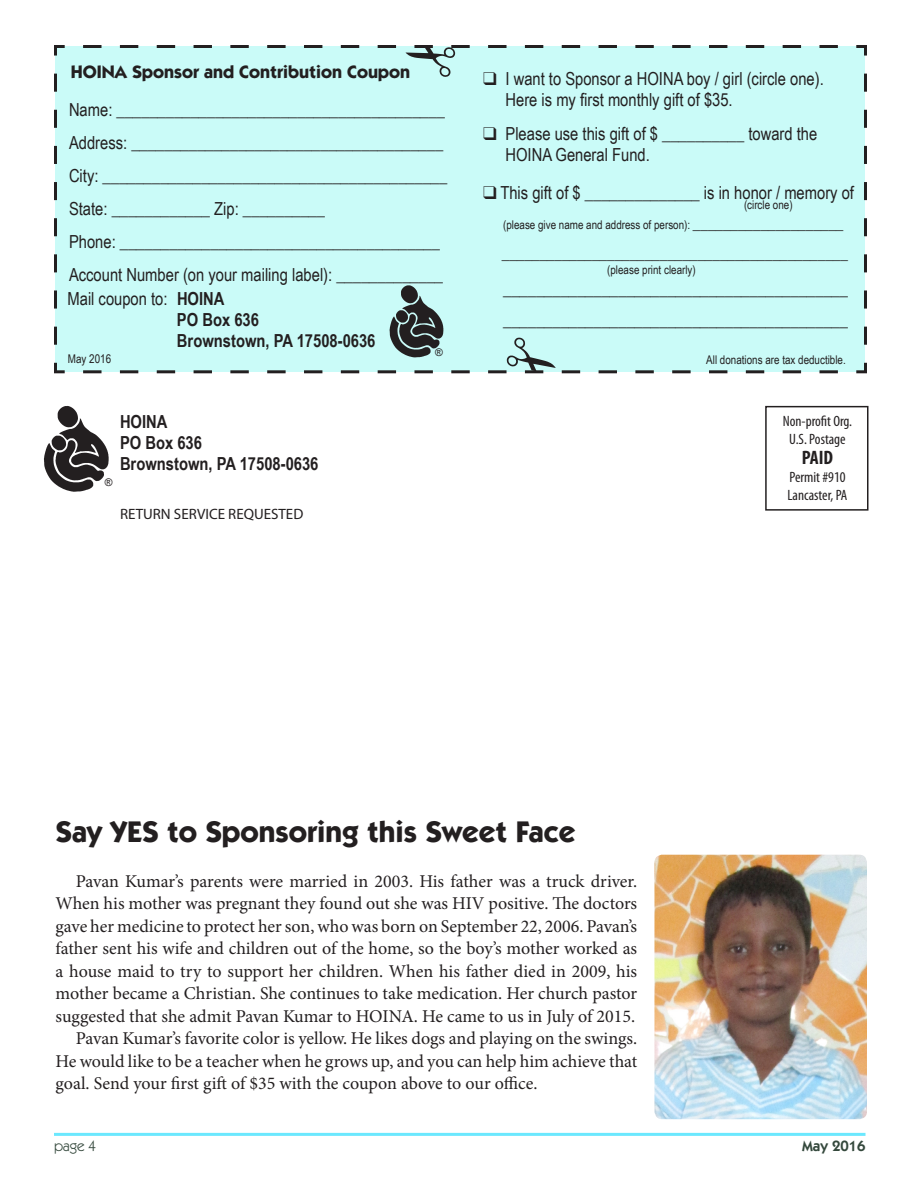
<style>
.page{position:relative;width:918px;height:1188px;background:#fff}
.page>*{position:absolute;margin:0;border:0;box-sizing:border-box;transform-origin:0 0}
.t1{font:700 30px "Itc Kabel";color:#231f20}
.t2{font:700 condensed 19.5px "Myriad Pro";color:#231f20}
.t3{font:18px/22.5px "Minion Pro";letter-spacing:-.005em;color:#231f20;text-align:justify}
.t4{font:18px/21px "Arial Narrow";color:#231f20}
.t5{font:700 18px "Arial Narrow";color:#231f20}
.t6{font:700 18px "Itc Kabel";color:#231f20}
.t7{font:16.5px "Arial Narrow";color:#231f20}
.t8{font:condensed 15px "Myriad Pro";color:#231f20}
.t9{font:15px "Myriad Pro";color:#231f20}
.t10{font:600 15px "Itc Kabel";color:#34483c}
.t11{font:15px "Itc Kabel";color:#34483c}
.t12{font:12px "Arial Narrow";color:#231f20}
.t13{font:10.5px "Arial";color:#231f20}
.s1{font-weight:700}
.s2{font-size:16.5px}
</style>
<div class="page">
<img style="left:44px;top:406px;width:65px;height:86px">
<hr style="left:54px;top:1133px;width:812px;height:3px;background:#6be8fe">
<div style="left:54px;top:45px;width:813px;height:329px;background:#cafbf8"></div>
<img style="left:384px;top:283px;width:62px;height:52px">
<div style="left:765px;top:406px;width:103px;height:105px;border:2px solid #231f20"></div>
<img style="left:654px;top:855px;width:213px;height:264px">
<div style="left:74px;top:45px;width:764px;height:33px;background:#cafbf8"></div>
<svg style="left:83px;top:335px;width:764px;height:39px;background:#c1ecea"></svg>
<p class="t6" style="left:71px;top:60px;width:341px">HOINA Sponsor and Contribution Coupon</p>
<p class="t4" style="left:69px;top:98px;width:377px">Name: ________________________________________</p>
<p class="t4" style="left:69px;top:131px;width:376px">Address: ______________________________________</p>
<p class="t4" style="left:69px;top:164px;width:380px">City: __________________________________________</p>
<p class="t4" style="left:69px;top:197px;width:258px">State: ____________ Zip: __________</p>
<p class="t4" style="left:69px;top:230px;width:372px">Phone: _______________________________________</p>
<p class="t4" style="left:69px;top:263px;width:376px">Account Number (on your mailing label): _____________</p>
<p class="t4" style="left:68px;top:288px;width:159px">Mail coupon to: <span class="s1">HOINA</span></p>
<p class="t5" style="left:177px;top:306px;width:84px">PO Box 636</p>
<p class="t5" style="left:177px;top:327px;width:200px">Brownstown, PA 17508-0636</p>
<p class="t12" style="left:68px;top:350px;width:45px">May 2016</p>
<p class="t13" style="left:105px;top:475px;width:9px">®</p>
<p class="t5" style="left:120px;top:408px;width:49px">HOINA</p>
<p class="t5" style="left:120px;top:429px;width:84px">PO Box 636</p>
<p class="t5" style="left:120px;top:450px;width:200px">Brownstown, PA 17508-0636</p>
<p class="t9" style="left:120px;top:505px;width:185px">RETURN SERVICE REQUESTED</p>
<p class="t13" style="left:435px;top:345px;width:9px">®</p>
<p class="t4" style="left:506px;top:67px;width:320px;text-indent:-22px">❑ I want to Sponsor a HOINA boy / girl (circle one).<br>Here is my first monthly gift of $35.</p>
<p class="t4" style="left:506px;top:123px;width:313px;text-indent:-22px">❑ Please use this gift of $ __________ toward the<br>HOINA General Fund.</p>
<p class="t4" style="left:483px;top:181px;width:373px">❑ This gift of $ ______________ is in honor / memory of</p>
<p class="t12" style="left:503px;top:216px;width:342px">(please give name and address of person): <span class="s2">____________________</span></p>
<p class="t7" style="left:502px;top:241px;width:348px">______________________________________________</p>
<p class="t12" style="left:607px;top:261px;width:90px">(please print clearly)</p>
<p class="t4" style="left:503px;top:277px;width:346px">__________________________________________</p>
<p class="t4" style="left:503px;top:309px;width:346px">__________________________________________</p>
<p class="t12" style="left:744px;top:196px;width:50px">(circle one)</p>
<p class="t12" style="left:706px;top:351px;width:141px">All donations are tax deductible.</p>
<p class="t8" style="left:783px;top:412px;width:71px">Non-profit Org.</p>
<p class="t8" style="left:789px;top:430px;width:58px">U.S. Postage</p>
<p class="t2" style="left:802px;top:445px;width:33px">PAID</p>
<p class="t8" style="left:789px;top:468px;width:58px">Permit #910</p>
<p class="t8" style="left:788px;top:486px;width:61px">Lancaster, PA</p>
<p class="t1" style="left:56px;top:814px;width:522px">Say YES to Sponsoring this Sweet Face</p>
<p class="t3" style="left:56px;top:870px;width:583px;text-indent:20px">Pavan Kumar’s parents were married in 2003. His father was a truck driver.<br>When his mother was pregnant they found out she was HIV positive. The doctors gave her medicine to protect her son, who was born on September 22, 2006. Pavan’s father sent his wife and children out of the home, so the boy’s mother worked as a house maid to try to support her children. When his father died in 2009, his mother became a Christian. She continues to take medication. Her church pastor suggested that she admit Pavan Kumar to HOINA. He came to us in July of 2015.</p>
<p class="t3" style="left:56px;top:1027px;width:583px;text-indent:20px">Pavan Kumar’s favorite color is yellow. He likes dogs and playing on the swings.<br>He would like to be a teacher when he grows up, and you can help him achieve that goal. Send your first gift of $35 with the coupon above to our office.</p>
<p class="t11" style="left:54px;top:1137px;width:44px">page 4</p>
<p class="t10" style="left:802px;top:1137px;width:65px">May 2016</p>
</div>
